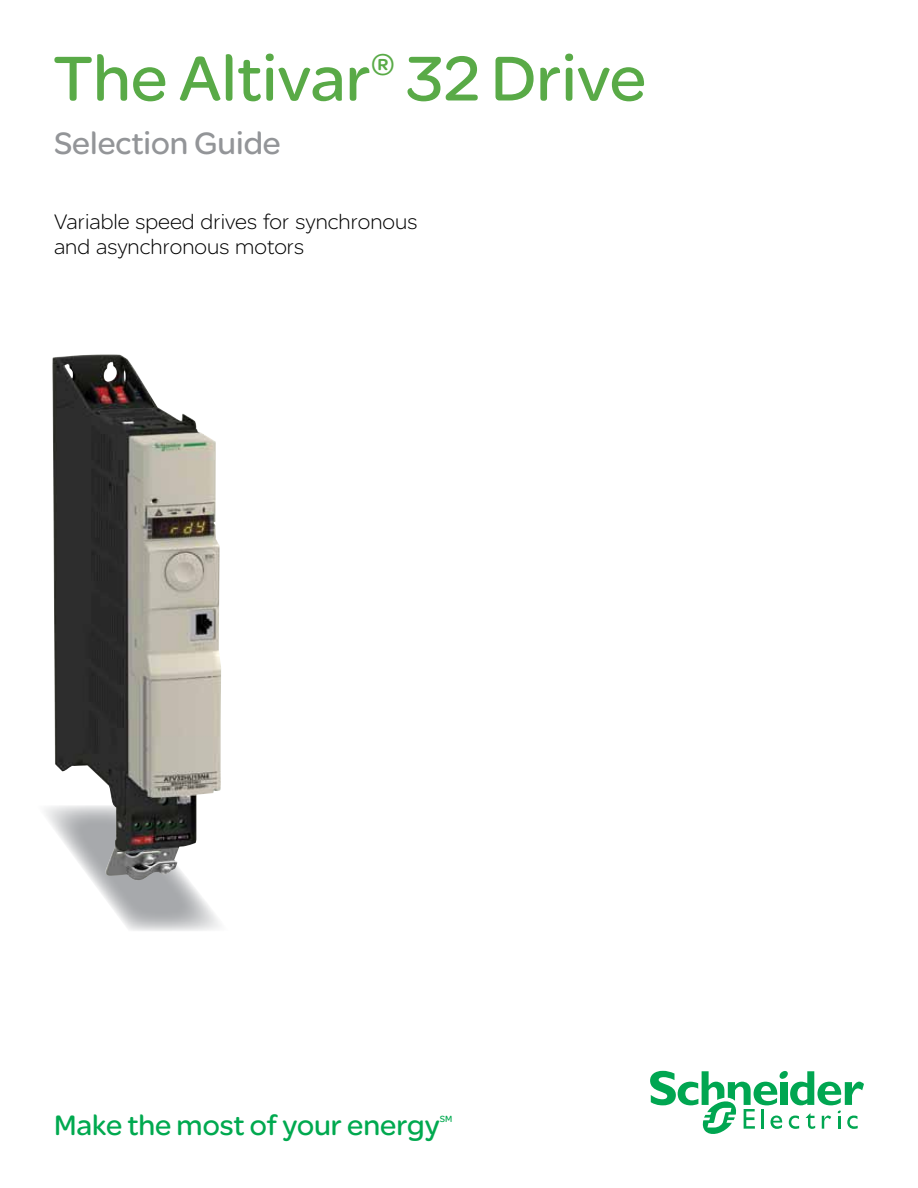
<style>
.page{position:relative;width:918px;height:1188px;background:#fff}
.page>*{position:absolute;margin:0;border:0;box-sizing:border-box;transform-origin:0 0}
.t1{font:67.5px "SE Optimist";color:#59aa47}
.t2{font:33px "SE Optimist";color:#939598}
.t3{font:30px "SE Optimist";color:#00a94f}
.t4{font:300 22.5px/25.5px "SE Optimist";color:#000}
.t5{font:9.6px "SE Optimist";color:#00a94f}
</style>
<div class="page">
<svg style="left:650px;top:1070px;width:214px;height:64px"></svg>
<svg style="left:45px;top:806px;width:175px;height:125px"></svg>
<img style="left:52px;top:354px;width:169px;height:527px">
<h1 class="t1" style="left:53px;top:31px;width:595px">The Altivar<sup>®</sup> 32 Drive</h1>
<h2 class="t2" style="left:54px;top:120px;width:228px">Selection Guide</h2>
<p class="t4" style="left:54px;top:208px;width:365px">Variable speed drives for synchronous and asynchronous motors</p>
<h3 class="t3" style="left:54px;top:1104px;width:387px">Make the most of your energy</h3>
<p class="t5" style="left:440px;top:1112px;width:14px">SM</p>
</div>
